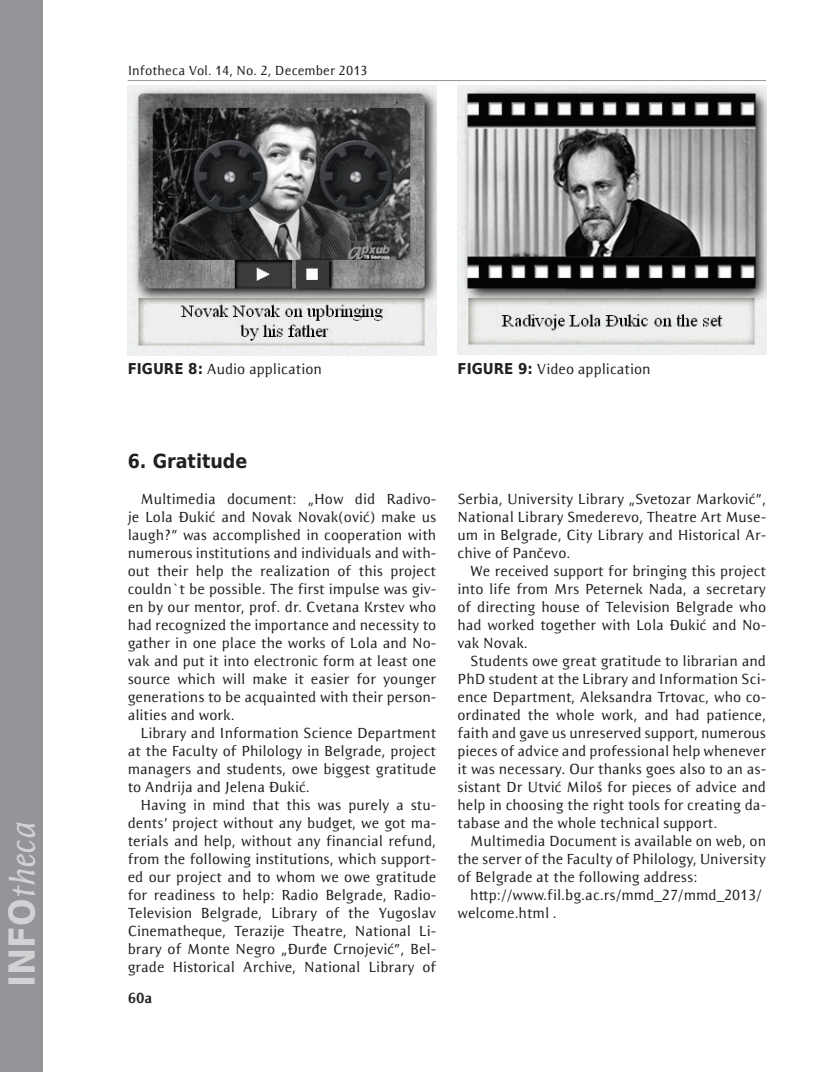
<style>
.page{position:relative;width:830px;height:1072px;background:#fff}
.page>*{position:absolute;margin:0;border:0;box-sizing:border-box;transform-origin:0 0}
.t1{font:italic 36px "Resavska BG Sans";color:#d1d2d4}
.t2{font:700 19.5px "DejaVu Sans Condensed";color:#231f20}
.t3{font:15px/18px "Resavska BG Sans";color:#231f20;text-align:justify}
.t4{font:700 15px "Resavska BG Sans";color:#231f20}
.t5{font:13.5px "Resavska BG Sans";letter-spacing:.005em;color:#231f20}
.s1{font-family:"DejaVu Sans Condensed";font-weight:700;font-style:normal}
.s2{font-family:"DejaVu Sans Condensed";font-weight:700}
</style>
<div class="page">
<hr style="left:128px;top:80px;width:637px;height:1px;background:#939598">
<div style="left:0;top:0;width:43px;height:1071px;background:#939598"></div>
<img style="left:128px;top:85px;width:308px;height:270px">
<img style="left:457px;top:85px;width:308px;height:269px">
<p class="t5" style="left:128px;top:63px;width:241px">Infotheca Vol. 14, No. 2, December 2013</p>
<h1 class="t1" style="left:2px;top:986px;width:167px;rotate:-90deg"><span class="s1">INFO</span>theca</h1>
<p class="t3" style="left:128px;top:360px;width:195px"><span class="s2">F IGURE 8:</span> Audio application</p>
<p class="t3" style="left:457px;top:360px;width:194px"><span class="s2">F IGURE 9:</span> Video application</p>
<h2 class="t2" style="left:128px;top:445px;width:121px">6. GRATITUDE</h2>
<p class="t3" style="left:128px;top:490px;width:310px;text-indent:13px">Multimedia document: „How did Radivo&shy;je Lola Đukić and Novak Novak(ović) make us laugh?” was accomplished in cooperation with numerous institutions and individuals and with&shy;out their help the realization of this project couldn`t be possible. The first impulse was giv&shy;en by our mentor, prof. dr. Cvetana Krstev who had recognized the importance and necessity to gather in one place the works of Lola and No&shy;vak and put it into electronic form at least one source which will make it easier for younger generations to be acquainted with their person&shy;alities and work.</p>
<p class="t3" style="left:128px;top:724px;width:310px;text-indent:13px">Library and Information Science Department at the Faculty of Philology in Belgrade, project managers and students, owe biggest gratitude to Andrija and Jelena Đukić.</p>
<p class="t3" style="left:128px;top:796px;width:310px;text-indent:13px">Having in mind that this was purely a stu&shy;dents’ project without any budget, we got ma&shy;terials and help, without any financial refund, from the following institutions, which support&shy;ed our project and to whom we owe gratitude for readiness to help: Radio Belgrade, Radio-Television Belgrade, Library of the Yugoslav Cinematheque, Terazije Theatre, National Li&shy;brary of Monte Negro „Đurđe Crnojević”, Bel&shy;grade Historical Archive, National Library of</p>
<p class="t4" style="left:128px;top:989px;width:26px">60a</p>
<p class="t3" style="left:457px;top:490px;width:310px">Serbia, University Library „Svetozar Marković”, National Library Smederevo, Theatre Art Muse&shy;um in Belgrade, City Library and Historical Ar&shy;chive of Pančevo.</p>
<p class="t3" style="left:457px;top:562px;width:310px;text-indent:13px">We received support for bringing this project into life from Mrs Peternek Nada, a secretary of directing house of Television Belgrade who had worked together with Lola Đukić and No&shy;vak Novak.</p>
<p class="t3" style="left:457px;top:652px;width:310px;text-indent:13px">Students owe great gratitude to librarian and PhD student at the Library and Information Sci&shy;ence Department, Aleksandra Trtovac, who co&shy;ordinated the whole work, and had patience, faith and gave us unreserved support, numerous pieces of advice and professional help whenever it was necessary. Our thanks goes also to an as&shy;sistant Dr Utvić Miloš for pieces of advice and help in choosing the right tools for creating da&shy;tabase and the whole technical support.</p>
<p class="t3" style="left:457px;top:832px;width:310px;text-indent:13px">Multimedia Document is available on web, on the server of the Faculty of Philology, University of Belgrade at the following address:</p>
<p class="t3" style="left:457px;top:886px;width:306px;text-indent:13px">http://www.fil.bg.ac.rs/mmd_27/mmd_2013/ welcome.html .</p>
</div>
